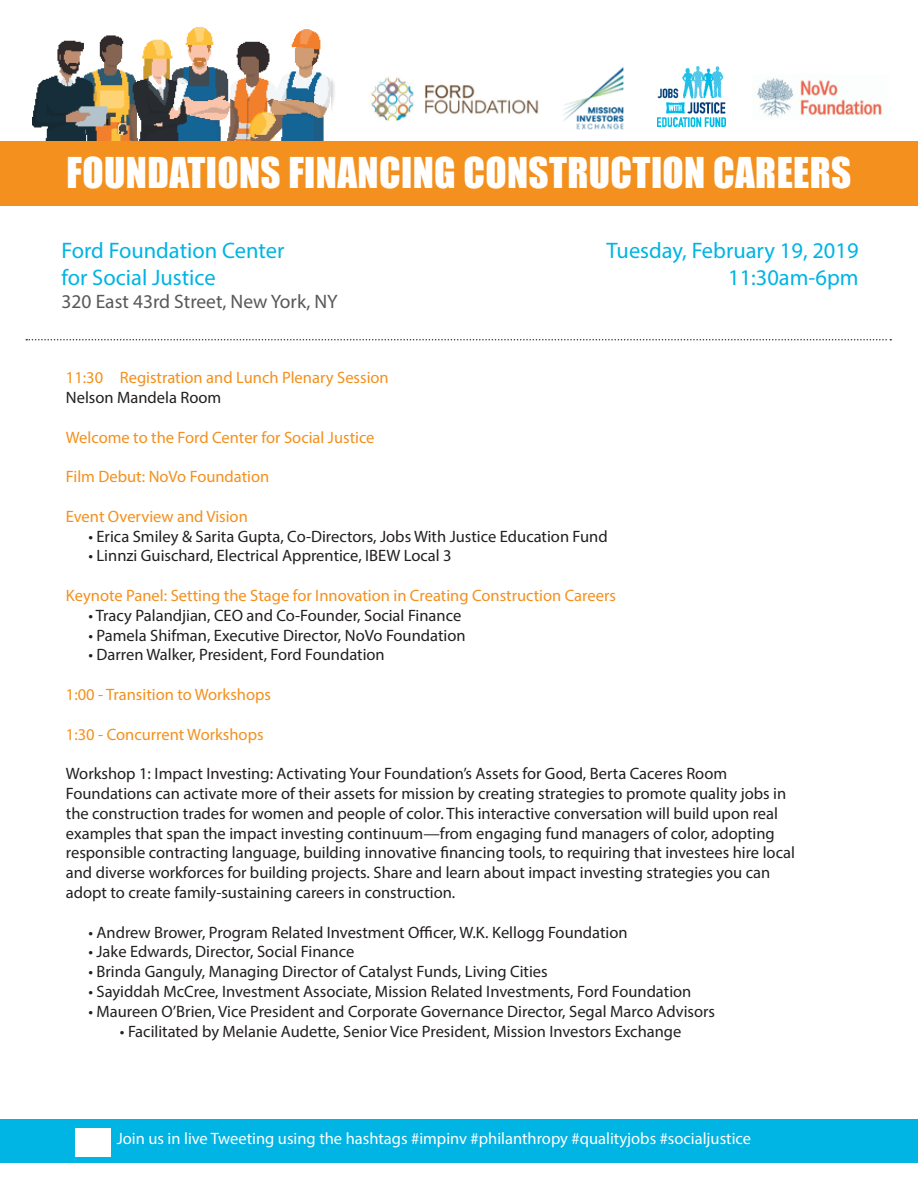
<style>
.page{position:relative;width:918px;height:1188px;background:#fff}
.page>*{position:absolute;margin:0;border:0;box-sizing:border-box;transform-origin:0 0}
.t1{font:39px "Impact";letter-spacing:.01em;color:#fff}
.main_body{font:22.5px/27px "Myriad Pro";color:#00b4e3;text-align:right}
.main_body-2{font:19.5px "Myriad Pro";color:#57585a}
.main_body-3{font:16.5px/19.8px "Myriad Pro";color:#231f20}
.main_body-4{font:16.5px "Myriad Pro";color:#f4901d}
.main_body-5{font:16.5px "Myriad Pro";color:#fff}
</style>
<div class="page">
<div style="left:31px;top:26px;width:305px;height:131px;background:#231f20;opacity:.2"></div>
<img style="left:33px;top:27px;width:297px;height:114px">
<div style="left:0;top:141px;width:918px;height:64px;background:#f4901d"></div>
<img style="left:658px;top:67px;width:68px;height:60px">
<img style="left:371px;top:77px;width:168px;height:44px">
<img style="left:563px;top:67px;width:61px;height:63px">
<img style="left:757px;top:78px;width:125px;height:39px">
<svg style="left:26px;top:339px;width:865px;height:1px"></svg>
<div style="left:0;top:1119px;width:918px;height:44px;background:#00b4e3"></div>
<img style="left:75px;top:1128px;width:35px;height:29px">
<p class="t1" style="left:67px;top:142px;width:786px">FOUNDATIONS FINANCING CONSTRUCTION CAREERS</p>
<p class="main_body" style="left:62px;top:237px;width:224px">Ford Foundation Center</p>
<p class="main_body" style="left:62px;top:264px;width:156px">for Social Justice</p>
<p class="main_body-2" style="left:62px;top:290px;width:278px">320 East 43rd Street, New York, NY</p>
<p class="main_body" style="left:606px;top:237px;width:254px">Tuesday, February 19, 2019<br>11:30am-6pm</p>
<p class="main_body-4" style="left:66px;top:367px;width:324px">11:30 Registration and Lunch Plenary Session</p>
<p class="main_body-3" style="left:66px;top:387px;width:157px">Nelson Mandela Room</p>
<p class="main_body-4" style="left:66px;top:427px;width:310px">Welcome to the Ford Center for Social Justice</p>
<p class="main_body-4" style="left:66px;top:466px;width:205px">Film Debut: NoVo Foundation</p>
<p class="main_body-4" style="left:66px;top:506px;width:183px">Event Overview and Vision</p>
<p class="main_body-3" style="left:88px;top:526px;width:521px">• Erica Smiley &amp; Sarita Gupta, Co-Directors, Jobs With Justice Education Fund</p>
<p class="main_body-3" style="left:88px;top:546px;width:365px">• Linnzi Guischard, Electrical Apprentice, IBEW Local 3</p>
<p class="main_body-4" style="left:66px;top:585px;width:552px">Keynote Panel: Setting the Stage for Innovation in Creating Construction Careers</p>
<p class="main_body-3" style="left:88px;top:605px;width:374px">• Tracy Palandjian, CEO and Co-Founder, Social Finance</p>
<p class="main_body-3" style="left:88px;top:625px;width:379px">• Pamela Shifman, Executive Director, NoVo Foundation</p>
<p class="main_body-3" style="left:88px;top:645px;width:298px">• Darren Walker, President, Ford Foundation</p>
<p class="main_body-4" style="left:66px;top:684px;width:207px">1:00 - Transition to Workshops</p>
<p class="main_body-4" style="left:66px;top:724px;width:199px">1:30 - Concurrent Workshops</p>
<p class="main_body-3" style="left:66px;top:763px;width:663px">Workshop 1: Impact Investing: Activating Your Foundation’s Assets for Good, Berta Caceres Room</p>
<p class="main_body-3" style="left:66px;top:783px;width:731px">Foundations can activate more of their assets for mission by creating strategies to promote quality jobs in the construction trades for women and people of color. This interactive conversation will build upon real examples that span the impact investing continuum—from engaging fund managers of color, adopting responsible contracting language, building innovative financing tools, to requiring that investees hire local and diverse workforces for building projects. Share and learn about impact investing strategies you can adopt to create family-sustaining careers in construction.</p>
<p class="main_body-3" style="left:88px;top:922px;width:541px">• Andrew Brower, Program Related Investment Officer, W.K. Kellogg Foundation</p>
<p class="main_body-3" style="left:88px;top:942px;width:267px">• Jake Edwards, Director, Social Finance</p>
<p class="main_body-3" style="left:88px;top:961px;width:461px">• Brinda Ganguly, Managing Director of Catalyst Funds, Living Cities</p>
<p class="main_body-3" style="left:88px;top:981px;width:605px">• Sayiddah McCree, Investment Associate, Mission Related Investments, Ford Foundation</p>
<p class="main_body-3" style="left:88px;top:1001px;width:628px">• Maureen O’Brien, Vice President and Corporate Governance Director, Segal Marco Advisors</p>
<p class="main_body-3" style="left:120px;top:1021px;width:563px">• Facilitated by Melanie Audette, Senior Vice President, Mission Investors Exchange</p>
<p class="main_body-5" style="left:117px;top:1128px;width:636px">Join us in live Tweeting using the hashtags #impinv #philanthropy #qualityjobs #socialjustice</p>
</div>
